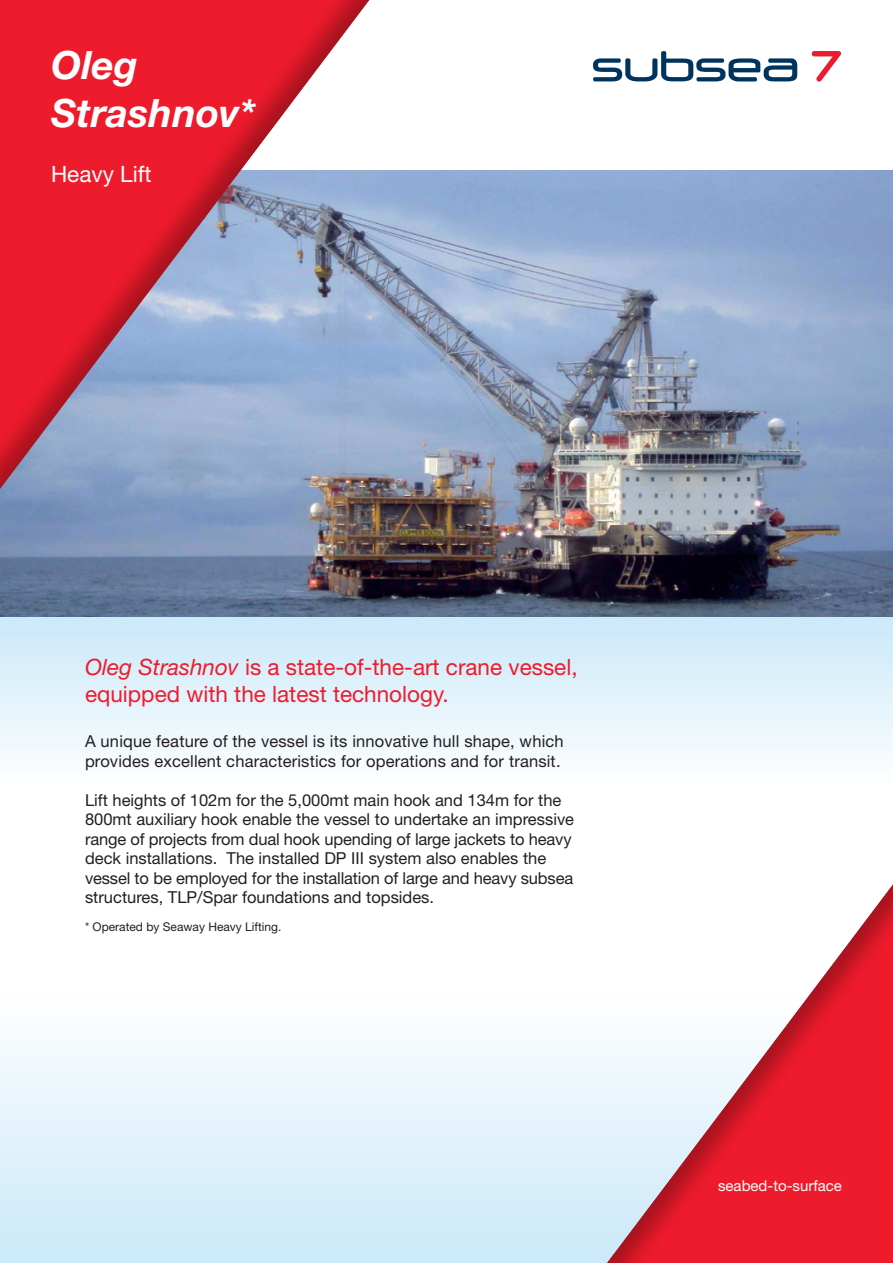
<style>
.page{position:relative;width:893px;height:1263px;background:#fff}
.page>*{position:absolute;margin:0;border:0;box-sizing:border-box;transform-origin:0 0}
.Front_title{font:italic 700 39px/48px "Helvetica Neue LT Std";color:#fff}
.Front_intro{font:22.5px "Helvetica Neue LT Std";color:#ee1b2c}
.Front_title-2{font:22.5px "Helvetica Neue LT Std";color:#fff}
.Front_body_-_bullets{font:16.5px/19.5px "Helvetica Neue LT Std";color:#231f20}
.Front_intro-2{font:15px "Helvetica Neue LT Std";color:#fff}
.Front_body{font:12px "Helvetica Neue LT Std";color:#231f20}
.s1{font-style:italic}
</style>
<div class="page">
<svg style="left:0;top:617px;width:893px;height:138px;background:#def1fa"></svg>
<img style="left:0;top:170px;width:893px;height:447px">
<div style="left:0;top:839px;width:893px;height:424px;background:linear-gradient(to bottom,#fff,#d1ebf9)"></div>
<svg style="left:811px;top:51px;width:30px;height:31px"></svg>
<svg style="left:593px;top:51px;width:204px;height:31px"></svg>
<div style="left:521px;top:855px;width:372px;height:408px;background:#231f20;opacity:.35"></div>
<div style="left:0;top:0;width:381px;height:507px;background:#231f20;opacity:.35"></div>
<p class="Front_title" style="left:51px;top:40px;width:206px">Oleg<br>Strashnov*</p>
<p class="Front_title-2" style="left:51px;top:161px;width:102px">Heavy Lift</p>
<p class="Front_intro" style="left:85px;top:654px;width:494px"><span class="s1">Oleg Strashnov</span> is a state-of-the-art crane vessel,</p>
<p class="Front_intro" style="left:85px;top:681px;width:365px">equipped with the latest technology.</p>
<p class="Front_body_-_bullets" style="left:85px;top:731px;width:480px">A unique feature of the vessel is its innovative hull shape, which provides excellent characteristics for operations and for transit.</p>
<p class="Front_body_-_bullets" style="left:85px;top:790px;width:491px">Lift heights of 102m for the 5,000mt main hook and 134m for the 800mt auxiliary hook enable the vessel to undertake an impressive range of projects from dual hook upending of large jackets to heavy deck installations. The installed DP III system also enables the vessel to be employed for the installation of large and heavy subsea structures, TLP/Spar foundations and topsides.</p>
<p class="Front_body" style="left:85px;top:920px;width:198px">* Operated by Seaway Heavy Lifting.</p>
<p class="Front_intro-2" style="left:718px;top:1176px;width:125px">seabed-to-surface</p>
</div>
